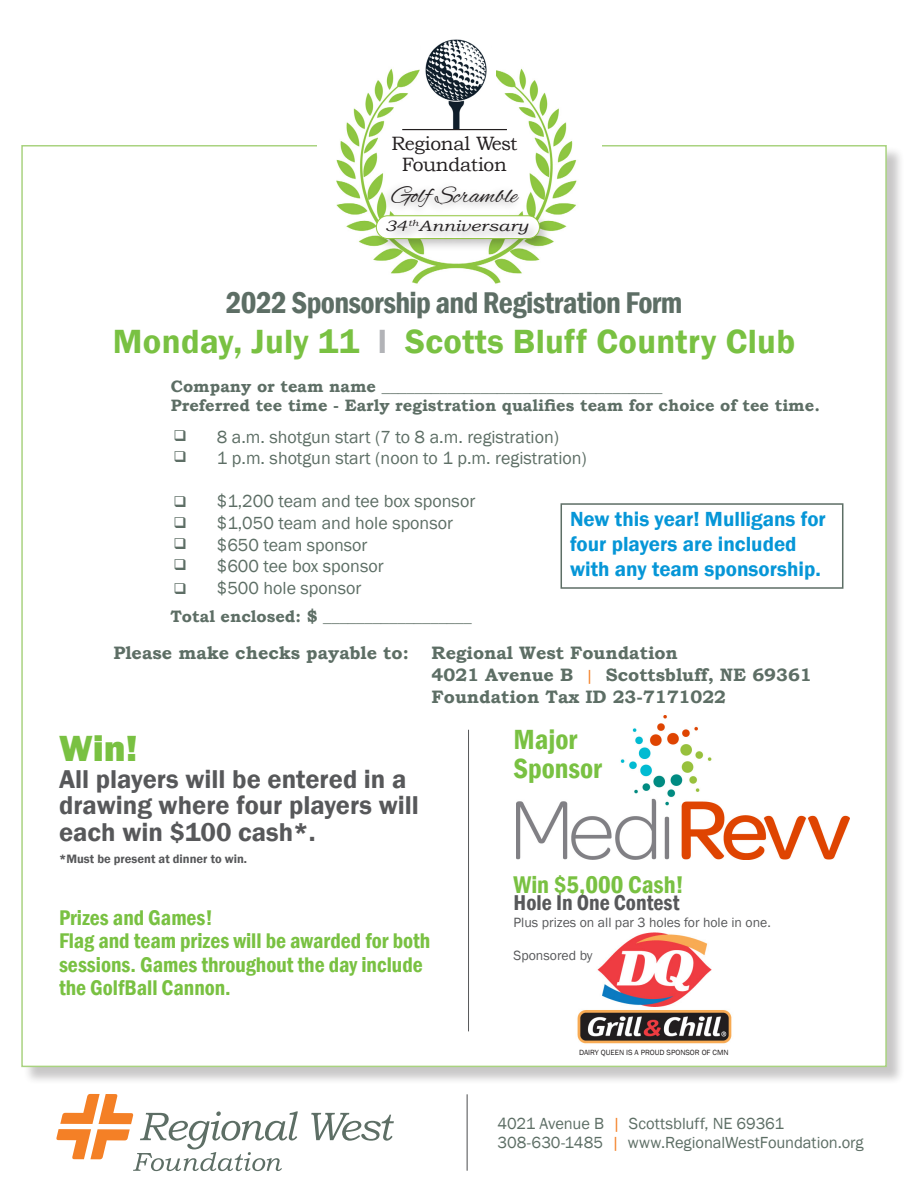
<style>
.page{position:relative;width:918px;height:1188px;background:#fff}
.page>*{position:absolute;margin:0;border:0;box-sizing:border-box;transform-origin:0 0}
.t1{font:800 37.5px "Franklin Gothic";color:#79c142}
.t2{font:600 34.5px "Franklin Gothic";letter-spacing:.01em;color:#79c142}
.t3{font:600 condensed 30.9px "Franklin Gothic";letter-spacing:-.02em;color:#5d6e65}
.t4{font:600 condensed 28.5px "Franklin Gothic";color:#79c142}
.t5{font:600 26.55px/26.5px "Franklin Gothic";color:#57585a}
.t6{font:600 condensed 24.9px "Franklin Gothic";color:#79c142}
.t7{font:24.9px "Alex Brush";color:#231f20}
.t8{font:600 condensed 22.05px "Franklin Gothic";color:#57585a}
.t9{font:600 condensed 21.9px/23.4px "Franklin Gothic";color:#79c142}
.t10{font:600 21px "Franklin Gothic";color:#0696d7}
.t11{font:19.35px "Bookman Old Style";letter-spacing:-.01em;color:#231f20}
.t12{font:18px "Franklin Gothic";color:#5d6e65}
.t13{font:700 18px "Bookman Old Style";color:#5d6e65}
.t14{font:700 16.5px "Bookman Old Style";color:#5d6e65}
.t15{font:16.5px "Franklin Gothic";letter-spacing:-.005em;color:#5d6e65}
.t16{font:italic 15px "Bookman Old Style";color:#231f20;scale:1.25 1}
.t17{font:13.8px "Franklin Gothic";color:#57585a}
.t18{font:600 12.45px "Franklin Gothic";color:#57585a}
.t19{font:7.8px "Franklin Gothic";color:#231f20}
.s1{color:#b2b3b7}
.s2{font-family:"Franklin Gothic";font-weight:400;font-size:16.5px;color:#f48026}
.s3{color:#f48026}
</style>
<div class="page">
<div style="left:23px;top:146px;width:881px;height:939px;background:#231f20;opacity:.25"></div>
<div style="left:21px;top:145px;width:866px;height:922px;background:#fff;border:2px solid #a9d380"></div>
<img style="left:318px;top:68px;width:284px;height:216px">
<div style="left:389px;top:120px;width:134px;height:61px;background:#fff"></div>
<div style="left:421px;top:61px;width:74px;height:61px;background:#fff"></div>
<img style="left:425px;top:39px;width:62px;height:90px">
<hr style="left:402px;top:129px;width:105px;height:1px;background:#231f20">
<div style="left:380px;top:181px;width:143px;height:36px;background:#231f20;opacity:.35"></div>
<div style="left:373px;top:212px;width:180px;height:40px;background:#231f20;opacity:.25"></div>
<svg style="left:376px;top:216px;width:163px;height:23px"></svg>
<div style="left:384px;top:216px;width:157px;height:31px;background:#231f20;opacity:.35"></div>
<svg style="left:311px;top:1113px;width:83px;height:28px"></svg>
<svg style="left:56px;top:1094px;width:242px;height:77px"></svg>
<hr style="left:467px;top:1094px;width:1px;height:77px;background:#4b4c4d">
<img style="left:577px;top:932px;width:155px;height:112px">
<hr style="left:468px;top:730px;width:1px;height:301px;background:#57585a">
<img style="left:516px;top:715px;width:333px;height:145px">
<div style="left:561px;top:503px;width:282px;height:86px;border:2px solid #5d6e65"></div>
<p class="t11" style="left:391px;top:131px;width:128px">Regional West</p>
<p class="t11" style="left:402px;top:152px;width:107px">Foundation</p>
<p class="t7" style="left:392px;top:181px;width:127px">Golf Scramble</p>
<p class="t16" style="left:385px;top:216px;width:116px">34<sup>th</sup>Anniversary</p>
<p class="t3" style="left:226px;top:282px;width:458px">2022 Sponsorship and Registration Form</p>
<p class="t2" style="left:113px;top:320px;width:684px">Monday, July 11 <span class="s1">l</span> Scotts Bluff Country Club</p>
<p class="t14" style="left:171px;top:374px;width:493px">Company or team name __________________________________</p>
<p class="t14" style="left:171px;top:394px;width:651px">Preferred tee time - Early registration qualifies team for choice of tee time.</p>
<p class="t12" style="left:217px;top:425px;width:344px">8 a.m. shotgun start (7 to 8 a.m. registration)</p>
<p class="t12" style="left:217px;top:447px;width:372px">1 p.m. shotgun start (noon to 1 p.m. registration)</p>
<p class="t12" style="left:217px;top:490px;width:260px">$1,200 team and tee box sponsor</p>
<p class="t12" style="left:217px;top:512px;width:238px">$1,050 team and hole sponsor</p>
<p class="t12" style="left:217px;top:533px;width:152px">$650 team sponsor</p>
<p class="t12" style="left:217px;top:555px;width:168px">$600 tee box sponsor</p>
<p class="t12" style="left:217px;top:577px;width:146px">$500 hole sponsor</p>
<p class="t10" style="left:570px;top:506px;width:257px">New this year! Mulligans for</p>
<p class="t10" style="left:570px;top:531px;width:228px">four players are included</p>
<p class="t10" style="left:570px;top:556px;width:252px">with any team sponsorship.</p>
<p class="t14" style="left:170px;top:605px;width:303px">Total enclosed: $ __________________</p>
<p class="t13" style="left:432px;top:640px;width:248px">Regional West Foundation</p>
<p class="t13" style="left:432px;top:662px;width:382px">4021 Avenue B <span class="s2">|</span> Scottsbluff, NE 69361</p>
<p class="t13" style="left:432px;top:683px;width:296px">Foundation Tax ID 23-7171022</p>
<p class="t13" style="left:114px;top:640px;width:297px">Please make checks payable to:</p>
<p class="t1" style="left:59px;top:724px;width:80px">Win!</p>
<p class="t5" style="left:59px;top:766px;width:361px">All players will be entered in a drawing where four players will each win $100 cash*.</p>
<p class="t18" style="left:59px;top:851px;width:190px">*Must be present at dinner to win.</p>
<p class="t9" style="left:59px;top:906px;width:155px">Prizes and Games!</p>
<p class="t9" style="left:59px;top:929px;width:373px">Flag and team prizes will be awarded for both sessions. Games throughout the day include the GolfBall Cannon.</p>
<p class="t4" style="left:514px;top:721px;width:65px">Major</p>
<p class="t4" style="left:514px;top:749px;width:90px">Sponsor</p>
<p class="t6" style="left:514px;top:868px;width:172px">Win $5,000 Cash!</p>
<p class="t8" style="left:514px;top:888px;width:167px">Hole In One Contest</p>
<p class="t17" style="left:514px;top:913px;width:259px">Plus prizes on all par 3 holes for hole in one.</p>
<p class="t17" style="left:514px;top:947px;width:80px">Sponsored by</p>
<p class="t19" style="left:579px;top:1047px;width:151px">DAIRY QUEEN IS A PROUD SPONSOR OF CMN</p>
<p class="t15" style="left:497px;top:1113px;width:288px">4021 Avenue B <span class="s3">|</span> Scottsbluff, NE 69361</p>
<p class="t15" style="left:497px;top:1132px;width:368px">308-630-1485 <span class="s3">|</span> www.RegionalWestFoundation.org</p>
</div>
